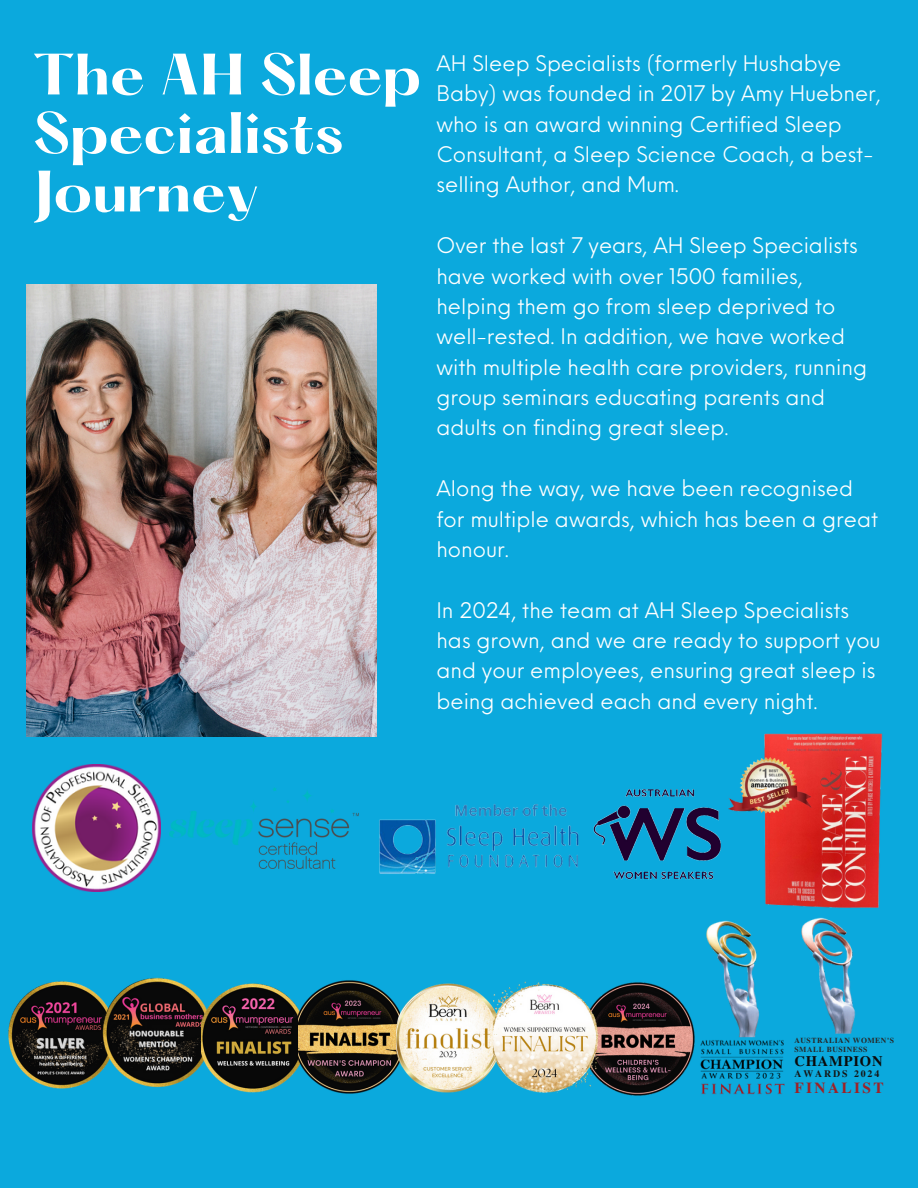
<style>
.page{position:relative;width:918px;height:1188px;background:#0ba9dd}
.page>*{position:absolute;margin:0;border:0;box-sizing:border-box;transform-origin:0 0}
.t1{font:700 51px/58.5px "Hatton";color:#fff}
.t2{font:21px/30.3px "Neue Einstellung";color:#fff}
.t3{font:700 15.3px "Te X Gyre Termes";letter-spacing:.155em;color:#9e2227}
.t4{font:700 14.55px "Te X Gyre Termes";letter-spacing:.055em;color:#0b0b0b}
.t5{font:700 9.9px "Te X Gyre Termes";letter-spacing:.195em;color:#151515}
.t6{font:700 7.65px "Te X Gyre Termes";letter-spacing:.065em;color:#272727}
</style>
<div class="page">
<img style="left:26px;top:284px;width:350px;height:453px">
<img style="left:33px;top:765px;width:127px;height:127px">
<img style="left:170px;top:788px;width:189px;height:81px">
<img style="left:8px;top:981px;width:89px;height:108px">
<img style="left:97px;top:977px;width:104px;height:111px">
<img style="left:201px;top:983px;width:97px;height:110px">
<img style="left:298px;top:980px;width:98px;height:114px">
<img style="left:396px;top:983px;width:98px;height:110px">
<img style="left:700px;top:920px;width:85px;height:175px">
<img style="left:729px;top:733px;width:154px;height:175px">
<img style="left:801px;top:917px;width:55px;height:117px">
<img style="left:598px;top:982px;width:97px;height:114px">
<img style="left:494px;top:982px;width:104px;height:111px">
<img style="left:379px;top:804px;width:200px;height:70px">
<img style="left:593px;top:789px;width:136px;height:91px">
<h1 class="t1" style="left:33px;top:51px;width:390px">The AH Sleep<br>Specialists<br>Journey</h1>
<p class="t2" style="left:436px;top:46px;width:446px">AH Sleep Specialists (formerly Hushabye Baby) was founded in 2017 by Amy Huebner, who is an award winning Certified Sleep Consultant, a Sleep Science Coach, a best&shy;selling Author, and Mum.</p>
<p class="t2" style="left:436px;top:228px;width:432px">Over the last 7 years, AH Sleep Specialists have worked with over 1500 families, helping them go from sleep deprived to well-rested. In addition, we have worked with multiple health care providers, running group seminars educating parents and adults on finding great sleep.</p>
<p class="t2" style="left:436px;top:471px;width:443px">Along the way, we have been recognised for multiple awards, which has been a great honour.</p>
<p class="t2" style="left:436px;top:593px;width:446px">In 2024, the team at AH Sleep Specialists has grown, and we are ready to support you and your employees, ensuring great sleep is being achieved each and every night.</p>
<p class="t6" style="left:794px;top:1035px;width:101px">AUSTRALIAN WOMEN'S</p>
<p class="t6" style="left:794px;top:1043px;width:75px">SMALL BUSINESS</p>
<p class="t4" style="left:794px;top:1050px;width:90px">CHAMPION</p>
<p class="t5" style="left:794px;top:1066px;width:86px">AWARDS 2024</p>
<p class="t3" style="left:794px;top:1075px;width:91px">FINALIST</p>
</div>
